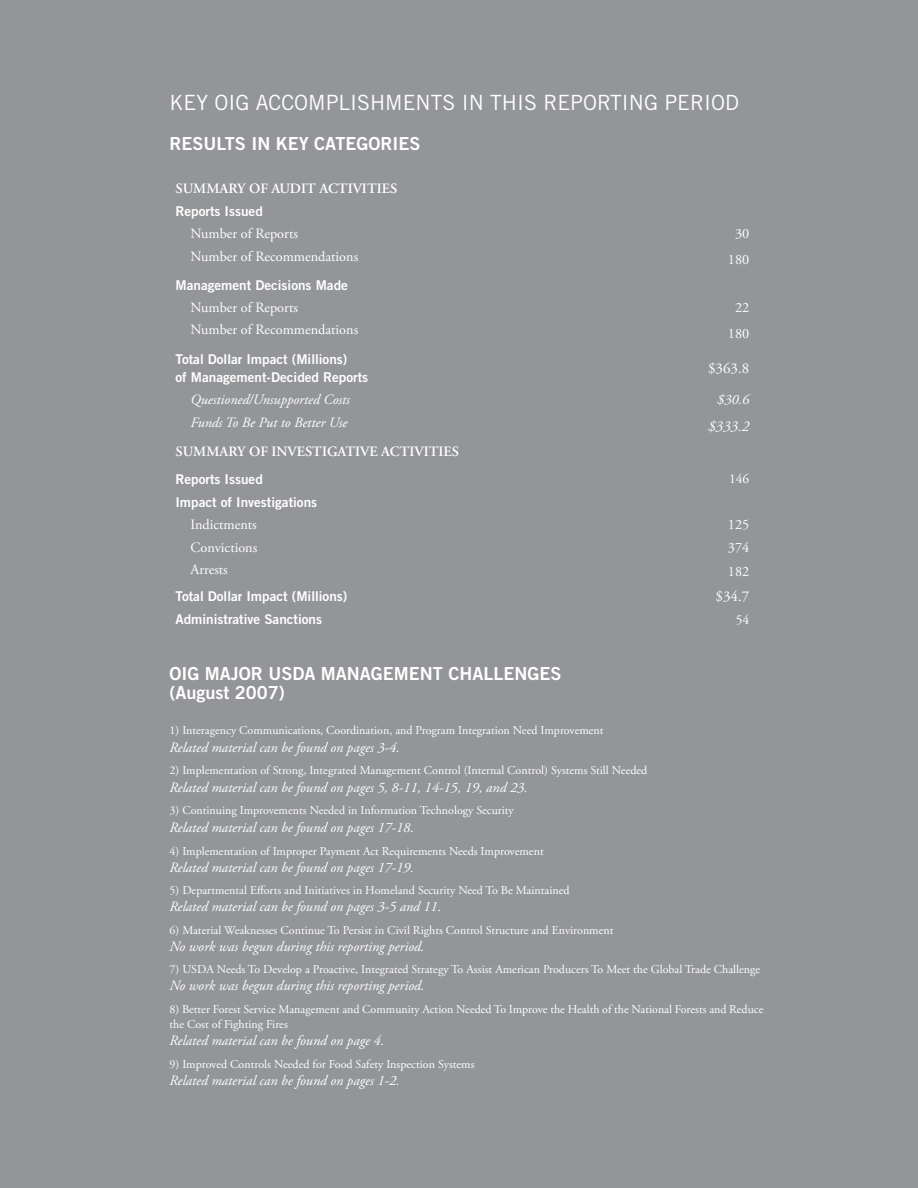
<style>
.page{position:relative;width:918px;height:1188px;background:#939598}
.page>*{position:absolute;margin:0;border:0;box-sizing:border-box;transform-origin:0 0}
.t1{font:21px "Trade Gothic";color:#fff}
.t2{font:18px/19.5px "Trade Gothic Bold Two";color:#fff}
.t3{font:15px "Adobe Garamond Pro";color:#fff}
.t4{font:italic 15px "Adobe Garamond Pro";color:#fff}
.t5{font:italic 14.25px "Adobe Garamond Pro";color:#fff}
.t6{font:14.25px "Adobe Garamond Pro";color:#fff}
.t7{font:600 14.25px "Adobe Garamond Pro";color:#fff}
.t8{font:13.5px/18px "Trade Gothic Bold Two";color:#fff}
.t9{font:13.5px "Adobe Garamond Pro";color:#fff}
.t10{font:12px/15px "Adobe Garamond Pro";color:#fff}
.s1{font-size:15px}
</style>
<div class="page">
<h1 class="t1" style="left:170px;top:90px;width:571px">KEY OIG ACCOMPLISHMENTS IN THIS REPORTING PERIOD</h1>
<h2 class="t2" style="left:170px;top:133px;width:252px">RESULTS IN KEY CATEGORIES</h2>
<p class="t7" style="left:176px;top:180px;width:223px">SUMMARY OF AUDIT ACTIVITIES</p>
<p class="t8" style="left:176px;top:202px;width:89px">Reports Issued</p>
<p class="t6" style="left:190px;top:225px;width:109px">Number of Reports</p>
<p class="t6" style="left:735px;top:225px;width:16px">30</p>
<p class="t6" style="left:190px;top:248px;width:169px">Number of Recommendations</p>
<p class="t6" style="left:728px;top:251px;width:23px">180</p>
<p class="t8" style="left:176px;top:276px;width:174px">Management Decisions Made</p>
<p class="t6" style="left:190px;top:299px;width:109px">Number of Reports</p>
<p class="t6" style="left:735px;top:299px;width:16px">22</p>
<p class="t6" style="left:190px;top:321px;width:169px">Number of Recommendations</p>
<p class="t6" style="left:728px;top:325px;width:23px">180</p>
<p class="t8" style="left:176px;top:350px;width:194px">Total Dollar Impact (Millions)<br>of Management-Decided Reports</p>
<p class="t3" style="left:708px;top:359px;width:43px">$363.8</p>
<p class="t5" style="left:190px;top:391px;width:161px">Questioned/Unsupported Costs</p>
<p class="t5" style="left:717px;top:391px;width:34px">$30.6</p>
<p class="t5" style="left:190px;top:414px;width:158px">Funds To Be Put to Better Use</p>
<p class="t4" style="left:708px;top:417px;width:43px">$333.2</p>
<p class="t7" style="left:176px;top:444px;width:285px">SUMMARY OF INVESTIGATIVE ACTIVITIES</p>
<p class="t8" style="left:176px;top:470px;width:89px">Reports Issued</p>
<p class="t9" style="left:729px;top:471px;width:22px">146</p>
<p class="t8" style="left:176px;top:493px;width:143px">Impact of Investigations</p>
<p class="t6" style="left:190px;top:516px;width:68px">Indictments</p>
<p class="t6" style="left:728px;top:516px;width:23px">125</p>
<p class="t6" style="left:190px;top:539px;width:68px">Convictions</p>
<p class="t6" style="left:728px;top:539px;width:23px">374</p>
<p class="t6" style="left:190px;top:561px;width:39px">Arrests</p>
<p class="t6" style="left:728px;top:563px;width:23px">182</p>
<p class="t8" style="left:176px;top:587px;width:173px">Total Dollar Impact (Millions)</p>
<p class="t3" style="left:716px;top:588px;width:35px">$34.7</p>
<p class="t8" style="left:176px;top:610px;width:148px">Administrative Sanctions</p>
<p class="t9" style="left:736px;top:611px;width:15px">54</p>
<h2 class="t2" style="left:170px;top:663px;width:393px">OIG MAJOR USDA MANAGEMENT CHALLENGES (August 2007)</h2>
<p class="t10" style="left:170px;top:723px;width:436px">1) Interagency Communications, Coordination, and Program Integration Need Improvement</p>
<p class="t5" style="left:170px;top:739px;width:232px">Related material can be found on pages 3-4.</p>
<p class="t10" style="left:170px;top:764px;width:479px">2) Implementation of Strong, Integrated Management Control (Internal Control) Systems Still Needed</p>
<p class="t5" style="left:170px;top:778px;width:360px">Related material can be found on pages 5, 8-11, 14-15, 19, and 23.</p>
<p class="t10" style="left:170px;top:803px;width:346px">3) Continuing Improvements Needed in Information Technology Security</p>
<p class="t5" style="left:170px;top:819px;width:246px">Related material can be found on pages 17-18<span class="s1">.</span></p>
<p class="t10" style="left:170px;top:844px;width:376px">4) Implementation of Improper Payment Act Requirements Needs Improvement</p>
<p class="t5" style="left:170px;top:859px;width:246px">Related material can be found on pages 17-19.</p>
<p class="t10" style="left:170px;top:883px;width:402px">5) Departmental Efforts and Initiatives in Homeland Security Need To Be Maintained</p>
<p class="t5" style="left:170px;top:898px;width:273px">Related material can be found on pages 3-5 and 11.</p>
<p class="t10" style="left:170px;top:923px;width:445px">6) Material Weaknesses Continue To Persist in Civil Rights Control Structure and Environment</p>
<p class="t5" style="left:170px;top:938px;width:256px">No work was begun during this reporting period.</p>
<p class="t10" style="left:170px;top:962px;width:592px">7) USDA Needs To Develop a Proactive, Integrated Strategy To Assist American Producers To Meet the Global Trade Challenge</p>
<p class="t5" style="left:170px;top:977px;width:256px">No work was begun during this reporting period.</p>
<p class="t10" style="left:170px;top:1002px;width:595px">8) Better Forest Service Management and Community Action Needed To Improve the Health of the National Forests and Reduce the Cost of Fighting Fires</p>
<p class="t5" style="left:170px;top:1032px;width:216px">Related material can be found on page 4.</p>
<p class="t10" style="left:170px;top:1057px;width:307px">9) Improved Controls Needed for Food Safety Inspection Systems</p>
<p class="t5" style="left:170px;top:1072px;width:232px">Related material can be found on pages 1-2.</p>
</div>
